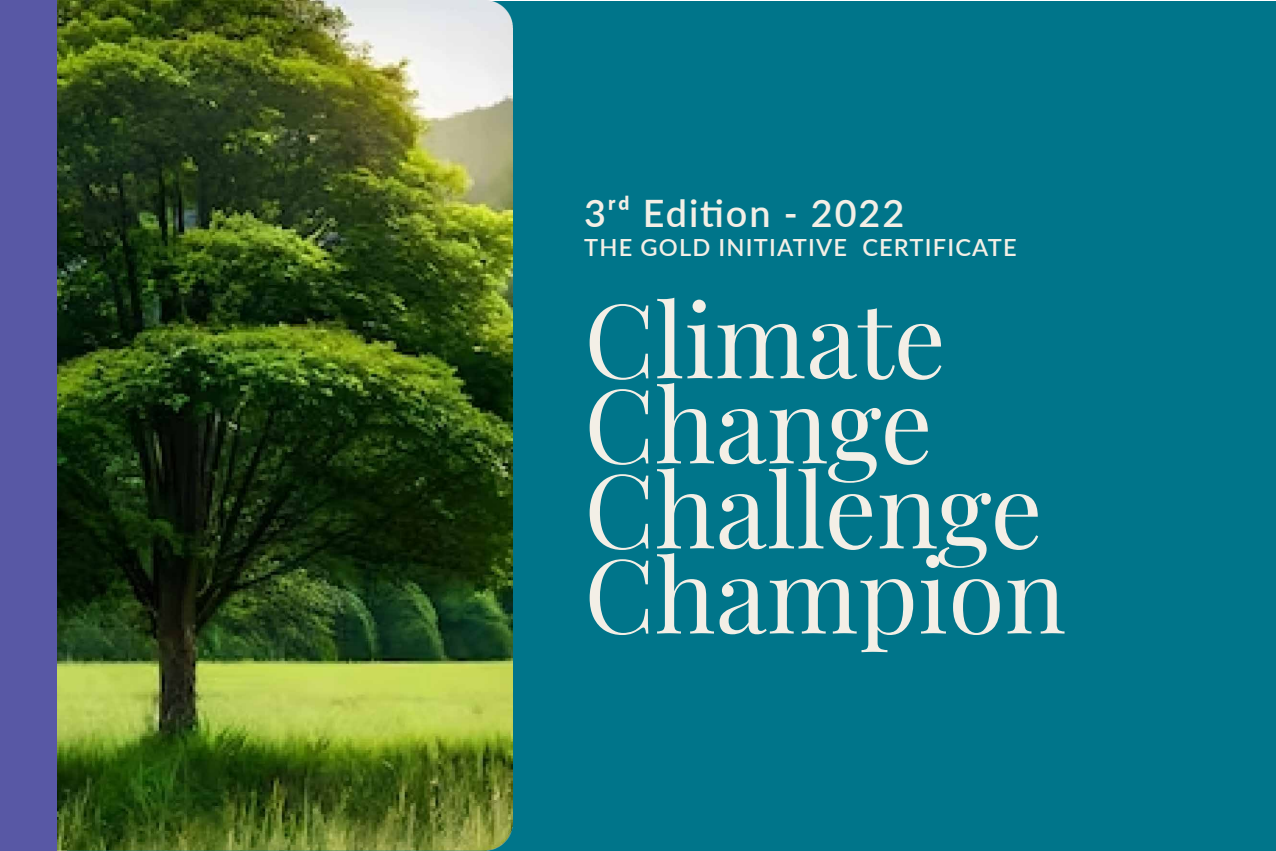
<style>
.page{position:relative;width:1276px;height:851px;background:#fff}
.page>*{position:absolute;margin:0;border:0;box-sizing:border-box;transform-origin:0 0}
.t1{font:102.9px/85px "Playfair Display";color:#f3efe6}
.t2{font:600 37.8px "Lato";letter-spacing:.05em;color:#f3efe6}
.t3{font:600 23.6px "Lato";letter-spacing:.05em;color:#f3efe6}
</style>
<div class="page">
<div style="left:68px;top:1px;width:1208px;height:849px;background:#00758a"></div>
<img style="left:57px;top:0;width:455px;height:850px">
<div style="left:0;top:0;width:57px;height:850px;background:#5858a5"></div>
<p class="t2" style="left:584px;top:186px;width:322px">3ʳᵈ Edition - 2022</p>
<p class="t3" style="left:584px;top:230px;width:434px">THE GOLD INITIATIVE CERTIFICATE</p>
<p class="t1" style="left:584px;top:289px;width:483px">Climate<br>Change<br>Challenge<br>Champion</p>
</div>
